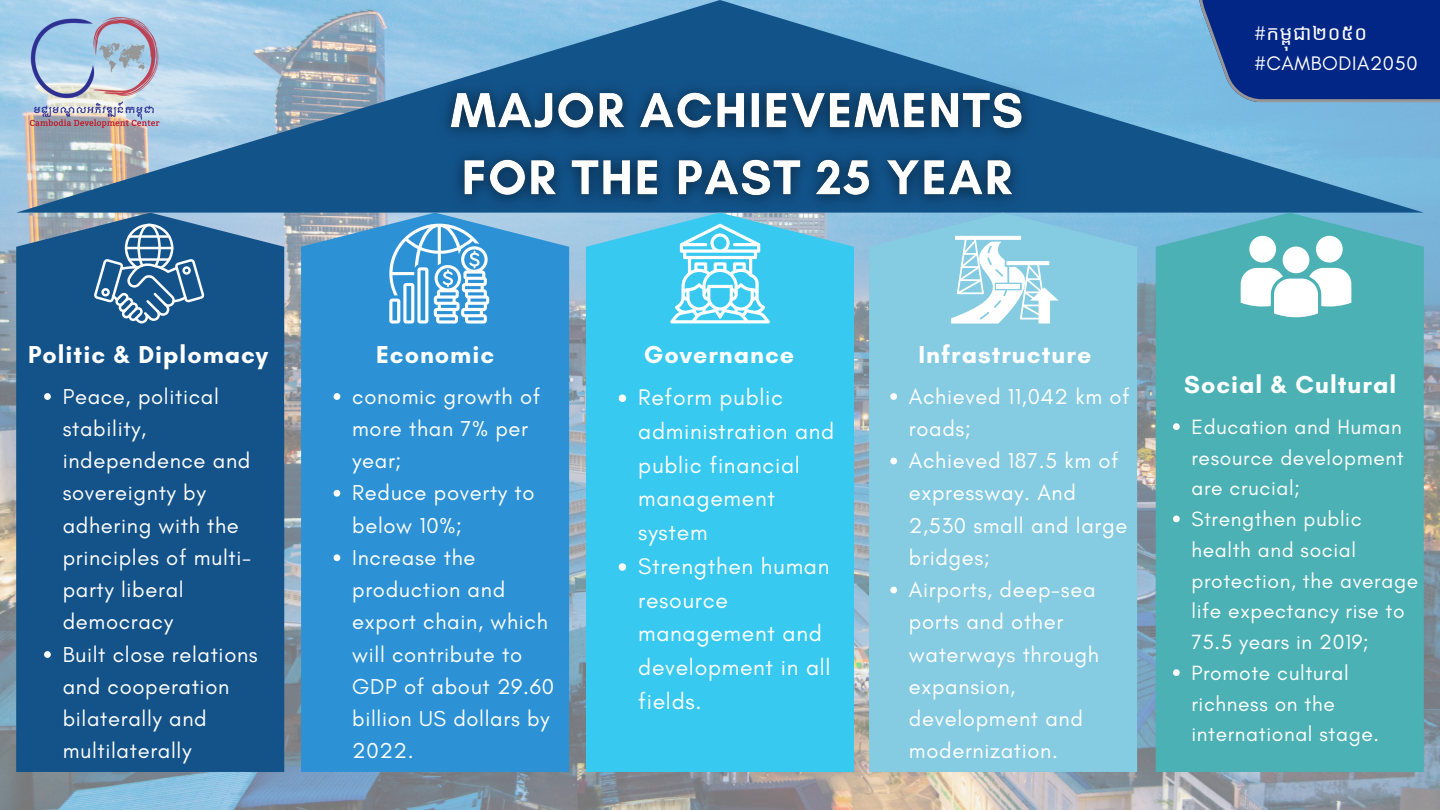
<style>
.page{position:relative;width:1440px;height:810px;background:#fff}
.page>*{position:absolute;margin:0;border:0;box-sizing:border-box;transform-origin:0 0}
.t1{font:700 25px "Glacial Indifference";letter-spacing:.04em;color:#fff}
.t2{font:23px/33.8px "Glacial Indifference";letter-spacing:.03em;color:#fff}
.t3{font:22px/32.2px "Glacial Indifference";letter-spacing:.03em;color:#fff}
.t4{font:21px/30.8px "Glacial Indifference";letter-spacing:.03em;color:#fff}
.t5{font:20px/30px "Glacial Indifference";letter-spacing:.03em;color:#fff}
.s1{font-family:"Noto Sans Khmer"}
</style>
<div class="page">
<img style="left:0;top:0;width:1440px;height:810px">
<svg style="left:16px;top:0;width:1408px;height:213px;background:#5b94bd"></svg>
<div style="left:16px;top:213px;width:268px;height:559px;background:#13538a"></div>
<div style="left:301px;top:213px;width:268px;height:559px;background:#2c92d5"></div>
<div style="left:586px;top:220px;width:268px;height:552px;background:#37c9ef"></div>
<div style="left:869px;top:213px;width:268px;height:559px;background:#85cbe1"></div>
<div style="left:1156px;top:213px;width:268px;height:559px;background:#4bb1b4"></div>
<img style="left:429px;top:73px;width:618px;height:147px">
<svg style="left:1173px;top:423px;width:7px;height:7px"></svg>
<svg style="left:1173px;top:516px;width:7px;height:6px"></svg>
<svg style="left:1173px;top:669px;width:7px;height:7px"></svg>
<svg style="left:890px;top:393px;width:7px;height:7px"></svg>
<svg style="left:890px;top:458px;width:7px;height:6px"></svg>
<svg style="left:890px;top:587px;width:7px;height:6px"></svg>
<svg style="left:619px;top:395px;width:7px;height:7px"></svg>
<svg style="left:619px;top:563px;width:7px;height:8px"></svg>
<svg style="left:334px;top:393px;width:6px;height:7px"></svg>
<svg style="left:334px;top:490px;width:6px;height:7px"></svg>
<svg style="left:334px;top:554px;width:6px;height:7px"></svg>
<svg style="left:44px;top:393px;width:7px;height:7px"></svg>
<svg style="left:44px;top:651px;width:7px;height:7px"></svg>
<svg style="left:1241px;top:236px;width:110px;height:82px"></svg>
<svg style="left:951px;top:236px;width:107px;height:88px"></svg>
<svg style="left:670px;top:224px;width:100px;height:99px"></svg>
<svg style="left:389px;top:224px;width:100px;height:99px"></svg>
<svg style="left:94px;top:224px;width:110px;height:99px;background:#4476a2"></svg>
<img style="left:12px;top:0;width:164px;height:191px">
<svg style="left:1198px;top:0;width:242px;height:102px;background:#11368e"></svg>
<p class="t5" style="left:1255px;top:18px;width:165px">#<span class="s1">កម្ពុជា២០៥០ </span>#CAMBODIA2050</p>
<h2 class="t1" style="left:28px;top:339px;width:242px">Politic &amp; Diplomacy</h2>
<p class="t3" style="left:63px;top:380px;width:190px">Peace, political stability, independence and sovereignty by adhering with the principles of multi&shy;party liberal democracy</p>
<p class="t3" style="left:63px;top:638px;width:197px">Built close relations and cooperation bilaterally and multilaterally</p>
<p class="t1" style="left:376px;top:339px;width:120px">Economic</p>
<p class="t3" style="left:352px;top:380px;width:190px">conomic growth of more than 7% per year;</p>
<p class="t3" style="left:352px;top:477px;width:184px">Reduce poverty to below 10%;</p>
<h2 class="t3" style="left:352px;top:541px;width:203px">Increase the production and export chain, which will contribute to<br>GDP of about 29.60 billion US dollars by<br>2022.</h2>
<p class="t1" style="left:644px;top:339px;width:152px">Governance</p>
<h2 class="t2" style="left:638px;top:380px;width:198px">Reform public administration and public financial management system</h2>
<p class="t2" style="left:638px;top:549px;width:194px">Strengthen human resource management and development in all fields.</p>
<p class="t1" style="left:918px;top:339px;width:174px">Infrastructure</p>
<h2 class="t3" style="left:909px;top:380px;width:222px">Achieved 11,042 km of roads;</h2>
<p class="t3" style="left:909px;top:444px;width:220px">Achieved 187.5 km of expressway. And<br>2,530 small and large bridges;</p>
<p class="t3" style="left:909px;top:573px;width:192px">Airports, deep-sea ports and other waterways through expansion, development and modernization.</p>
<p class="t1" style="left:1184px;top:370px;width:213px">Social &amp; Cultural</p>
<p class="t4" style="left:1191px;top:411px;width:214px;text-align:justify">Education and Human resource development are crucial;</p>
<p class="t4" style="left:1191px;top:503px;width:228px">Strengthen public health and social protection, the average life expectancy rise to<br>75.5 years in 2019;</p>
<h4 class="t4" style="left:1191px;top:657px;width:189px">Promote cultural richness on the international stage.</h4>
</div>
